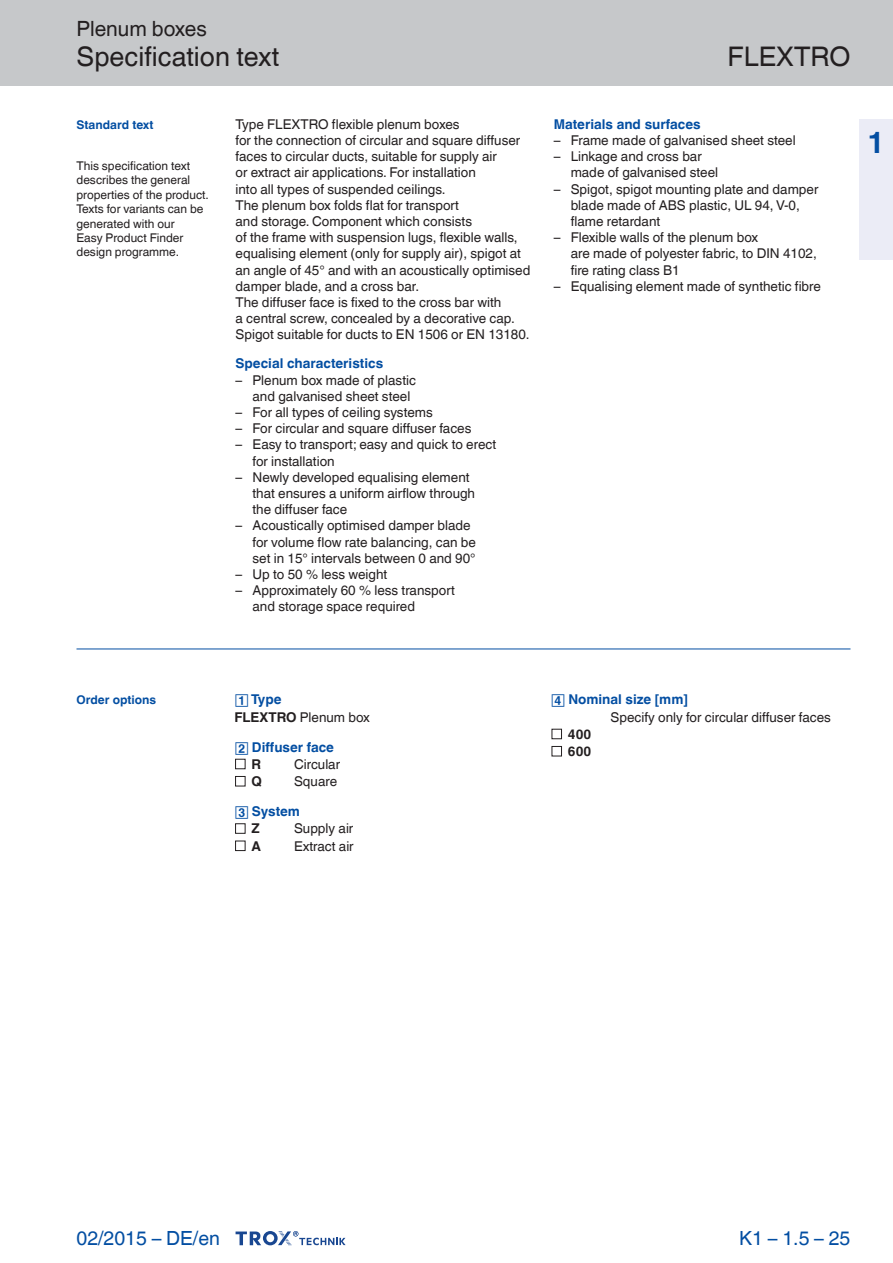
<style>
.page{position:relative;width:893px;height:1263px;background:#fff}
.page>*{position:absolute;margin:0;border:0;box-sizing:border-box;transform-origin:0 0}
.t1{font:700 30px "TROX Helvetica";color:#034ea2}
.t2{font:27px "TROX Helvetica";color:#231f20}
.t3{font:21px "TROX Helvetica";color:#231f20}
.t4{font:19.5px "TROX Helvetica";color:#034ea2}
.t5{font:13.5px/16.2px "TROX Helvetica";color:#231f20}
.t6{font:700 13.5px "TROX Helvetica";color:#034ea2}
.t7{font:700 13.5px "TROX Helvetica";color:#231f20}
.t8{font:12px/14.4px "TROX Helvetica";color:#231f20}
.t9{font:700 12px "TROX Helvetica";color:#034ea2}
.s1{font-weight:700;color:#034ea2}
.s2{font-weight:700}
</style>
<div class="page">
<div style="left:0;top:0;width:893px;height:85px;background:#c6c8ca"></div>
<svg style="left:236px;top:1231px;width:110px;height:15px"></svg>
<div style="left:859px;top:119px;width:34px;height:140px;background:#ebecf6"></div>
<hr style="left:76px;top:649px;width:774px;height:1px;background:#034ea2">
<div style="left:235px;top:759px;width:10px;height:10px;border:1px solid #231f20"></div>
<div style="left:235px;top:776px;width:10px;height:10px;border:1px solid #231f20"></div>
<div style="left:235px;top:823px;width:10px;height:11px;border:1px solid #231f20"></div>
<div style="left:235px;top:841px;width:10px;height:10px;border:1px solid #231f20"></div>
<div style="left:551px;top:729px;width:11px;height:10px;border:1px solid #231f20"></div>
<div style="left:551px;top:746px;width:11px;height:10px;border:1px solid #231f20"></div>
<p class="t3" style="left:76px;top:12px;width:132px">Plenum boxes</p>
<p class="t2" style="left:76px;top:35px;width:204px">Specification text</p>
<p class="t9" style="left:76px;top:115px;width:79px">Standard text</p>
<p class="t8" style="left:76px;top:157px;width:134px">This specification text describes the general properties of the product.<br>Texts for variants can be generated with our<br>Easy Product Finder design programme.</p>
<p class="t5" style="left:236px;top:115px;width:296px">Type FLEXTRO flexible plenum boxes<br>for the connection of circular and square diffuser faces to circular ducts, suitable for supply air<br>or extract air applications. For installation<br>into all types of suspended ceilings.<br>The plenum box folds flat for transport<br>and storage. Component which consists<br>of the frame with suspension lugs, flexible walls, equalising element (only for supply air), spigot at an angle of 45° and with an acoustically optimised damper blade, and a cross bar.<br>The diffuser face is fixed to the cross bar with<br>a central screw, concealed by a decorative cap.<br>Spigot suitable for ducts to EN 1506 or EN 13180.</p>
<p class="t6" style="left:236px;top:353px;width:149px">Special characteristics</p>
<p class="t5" style="left:253px;top:370px;width:165px;text-indent:-17px">– Plenum box made of plastic and galvanised sheet steel</p>
<p class="t5" style="left:236px;top:403px;width:199px">– For all types of ceiling systems</p>
<p class="t5" style="left:236px;top:419px;width:237px">– For circular and square diffuser faces</p>
<p class="t5" style="left:253px;top:435px;width:245px;text-indent:-17px">– Easy to transport; easy and quick to erect for installation</p>
<p class="t5" style="left:253px;top:468px;width:224px;text-indent:-17px">– Newly developed equalising element that ensures a uniform airflow through the diffuser face</p>
<p class="t5" style="left:253px;top:516px;width:225px;text-indent:-17px">– Acoustically optimised damper blade for volume flow rate balancing, can be set in 15° intervals between 0 and 90°</p>
<p class="t5" style="left:236px;top:565px;width:153px">– Up to 50 % less weight</p>
<p class="t5" style="left:253px;top:581px;width:204px;text-indent:-17px">– Approximately 60 % less transport and storage space required</p>
<p class="t2" style="left:727px;top:35px;width:124px">FLEXTRO</p>
<p class="t6" style="left:554px;top:113px;width:148px">Materials and surfaces</p>
<p class="t5" style="left:554px;top:131px;width:244px">– Frame made of galvanised sheet steel</p>
<p class="t5" style="left:571px;top:147px;width:149px;text-indent:-17px">– Linkage and cross bar made of galvanised steel</p>
<p class="t5" style="left:571px;top:179px;width:249px;text-indent:-17px">– Spigot, spigot mounting plate and damper blade made of ABS plastic, UL 94, V-0, flame retardant</p>
<p class="t5" style="left:571px;top:228px;width:248px;text-indent:-17px">– Flexible walls of the plenum box<br>are made of polyester fabric, to DIN 4102, fire rating class B1</p>
<p class="t5" style="left:554px;top:277px;width:269px">– Equalising element made of synthetic fibre</p>
<p class="t1" style="left:867px;top:118px;width:19px">1</p>
<p class="t9" style="left:76px;top:690px;width:81px">Order options</p>
<p class="t5" style="left:234px;top:690px;width:137px;line-height:17.2px;text-indent:17px"><span class="s1">Type<br></span><span class="s2">FLEXTRO</span> Plenum box</p>
<p class="t6" style="left:252px;top:736px;width:84px">Diffuser face</p>
<p class="t7" style="left:251px;top:753px;width:11px">R</p>
<p class="t5" style="left:294px;top:755px;width:48px">Circular</p>
<p class="t7" style="left:251px;top:770px;width:12px">Q</p>
<p class="t5" style="left:294px;top:772px;width:45px">Square</p>
<p class="t7" style="left:251px;top:818px;width:10px">Z</p>
<p class="t5" style="left:294px;top:819px;width:61px">Supply air</p>
<p class="t7" style="left:251px;top:835px;width:11px">A</p>
<p class="t5" style="left:294px;top:836px;width:61px">Extract air</p>
<p class="t6" style="left:252px;top:800px;width:50px">System</p>
<p class="t6" style="left:568px;top:689px;width:121px">Nominal size [mm]</p>
<p class="t5" style="left:610px;top:707px;width:222px">Specify only for circular diffuser faces</p>
<p class="t7" style="left:568px;top:723px;width:25px">400</p>
<p class="t7" style="left:568px;top:740px;width:25px">600</p>
<p class="t4" style="left:76px;top:1222px;width:145px">02/2015 – DE/en</p>
<p class="t4" style="left:739px;top:1222px;width:113px">K 1 – 1.5 – 25</p>
</div>
